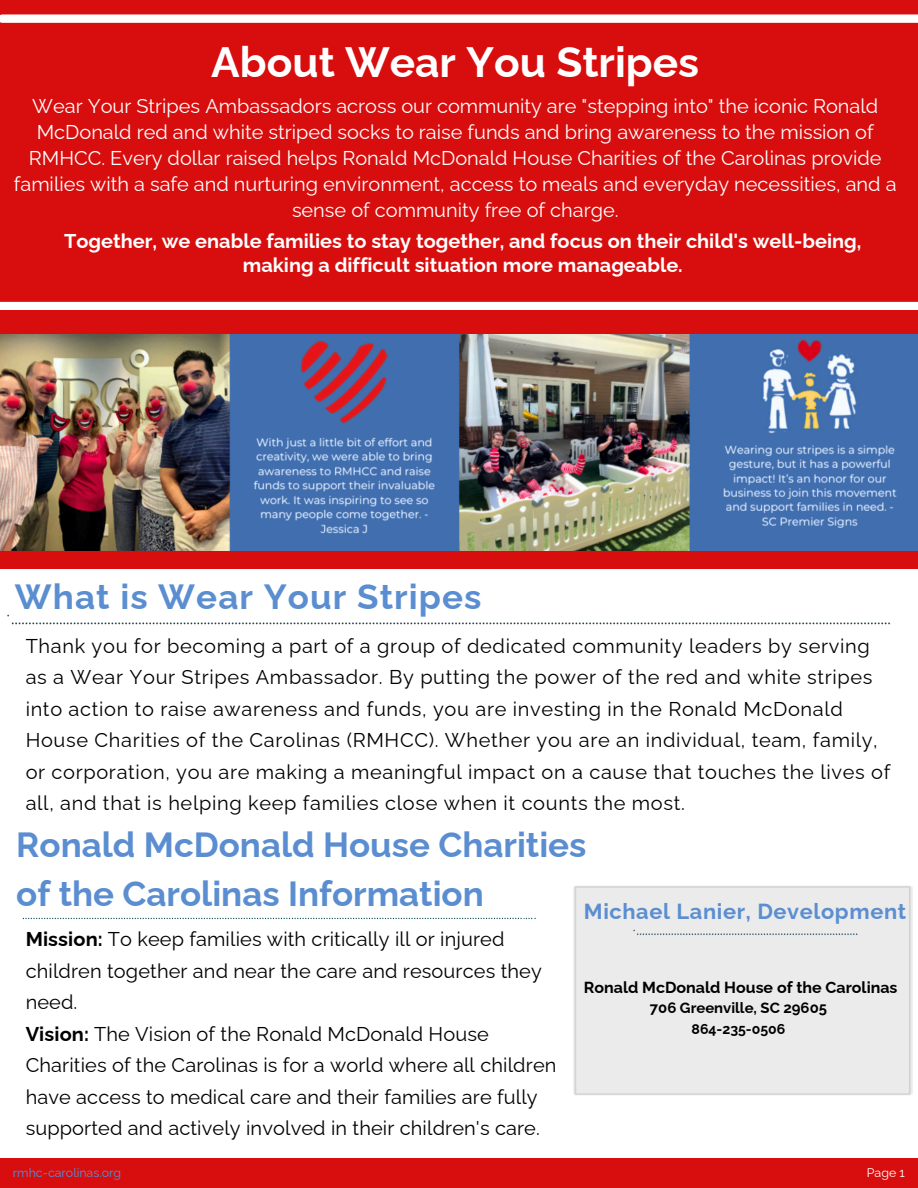
<style>
.page{position:relative;width:918px;height:1188px;background:#fff}
.page>*{position:absolute;margin:0;border:0;box-sizing:border-box;transform-origin:0 0}
.t1{font:700 42.45px "Raleway";color:#fff}
.t2{font:700 34.95px/48.3px "Raleway";color:#5b8ed1}
.t3{font:700 34.95px "Raleway";letter-spacing:.03em;color:#5b8ed1}
.t4{font:700 21.75px "Raleway";letter-spacing:.03em;color:#5b8ed1}
.t5{font:19.95px/31.5px "Raleway";letter-spacing:.035em;color:#000}
.t6{font:19.95px/25.8px "Raleway";color:#fff;text-align:center}
.t7{font:19.95px/31.5px "Raleway";letter-spacing:.005em;color:#000}
.t8{font:700 19.95px/23.7px "Raleway";color:#fff;text-align:center}
.t9{font:700 16.05px "Raleway";color:#000}
.t10{font:700 14.85px "Raleway";color:#000}
.t11{font:700 14.1px "Raleway";color:#000}
.t12{font:12.45px "Raleway";color:#5b8ed1}
.t13{font:12.45px "Raleway";color:#fff}
.s1{font-weight:700}
</style>
<div class="page">
<img style="left:7px;top:614px;width:884px;height:11px">
<div style="left:573px;top:886px;width:340px;height:209px;background:#ebebeb"></div>
<div style="left:0;top:0;width:917px;height:569px;background:#d80d0d"></div>
<img style="left:0;top:335px;width:918px;height:216px">
<div style="left:0;top:302px;width:917px;height:8px;background:#fff"></div>
<div style="left:0;top:1158px;width:918px;height:30px;background:#d80d0d"></div>
<svg style="left:23px;top:918px;width:513px;height:1px"></svg>
<svg style="left:0;top:14px;width:918px;height:8px;background:#fcf0f0"></svg>
<p class="t1" style="left:211px;top:37px;width:489px">About Wear You Stripes</p>
<h4 class="t6" style="left:14px;top:93px;width:884px">Wear Your Stripes Ambassadors across our community are "stepping into" the iconic Ronald McDonald red and white striped socks to raise funds and bring awareness to the mission of RMHCC. Every dollar raised helps Ronald McDonald House Charities of the Carolinas provide families with a safe and nurturing environment, access to meals and everyday necessities, and a sense of community free of charge.</h4>
<h2 class="t8" style="left:64px;top:229px;width:799px">Together, we enable families to stay together, and focus on their child's well-being, making a difficult situation more manageable.</h2>
<p class="t3" style="left:15px;top:576px;width:468px">What is Wear Your Stripes</p>
<p class="t5" style="left:26px;top:630px;width:866px">Thank you for becoming a part of a group of dedicated community leaders by serving as a Wear Your Stripes Ambassador. By putting the power of the red and white stripes into action to raise awareness and funds, you are investing in the Ronald McDonald House Charities of the Carolinas (RMHCC). Whether you are an individual, team, family, or corporation, you are making a meaningful impact on a cause that touches the lives of all, and that is helping keep families close when it counts the most.</p>
<h3 class="t2" style="left:16px;top:821px;width:572px">Ronald McDonald House Charities of the Carolinas Information</h3>
<h4 class="t4" style="left:584px;top:898px;width:324px">Michael Lanier, Development</h4>
<p class="t7" style="left:26px;top:924px;width:532px"><span class="s1">Mission:</span> To keep families with critically ill or injured children together and near the care and resources they need.<br><span class="s1">Vision:</span> The Vision of the Ronald McDonald House Charities of the Carolinas is for a world where all children have access to medical care and their families are fully supported and actively involved in their children's care.</p>
<h3 class="t12" style="left:13px;top:1166px;width:110px">rmhc-carolinas.org</h3>
<h5 class="t13" style="left:867px;top:1166px;width:39px">Page 1</h5>
<h2 class="t9" style="left:584px;top:978px;width:315px">Ronald McDonald House of the Carolinas</h2>
<h2 class="t10" style="left:650px;top:999px;width:179px">706 Greenville, SC 29605</h2>
<h2 class="t11" style="left:692px;top:1021px;width:95px">864-235-0506</h2>
</div>
